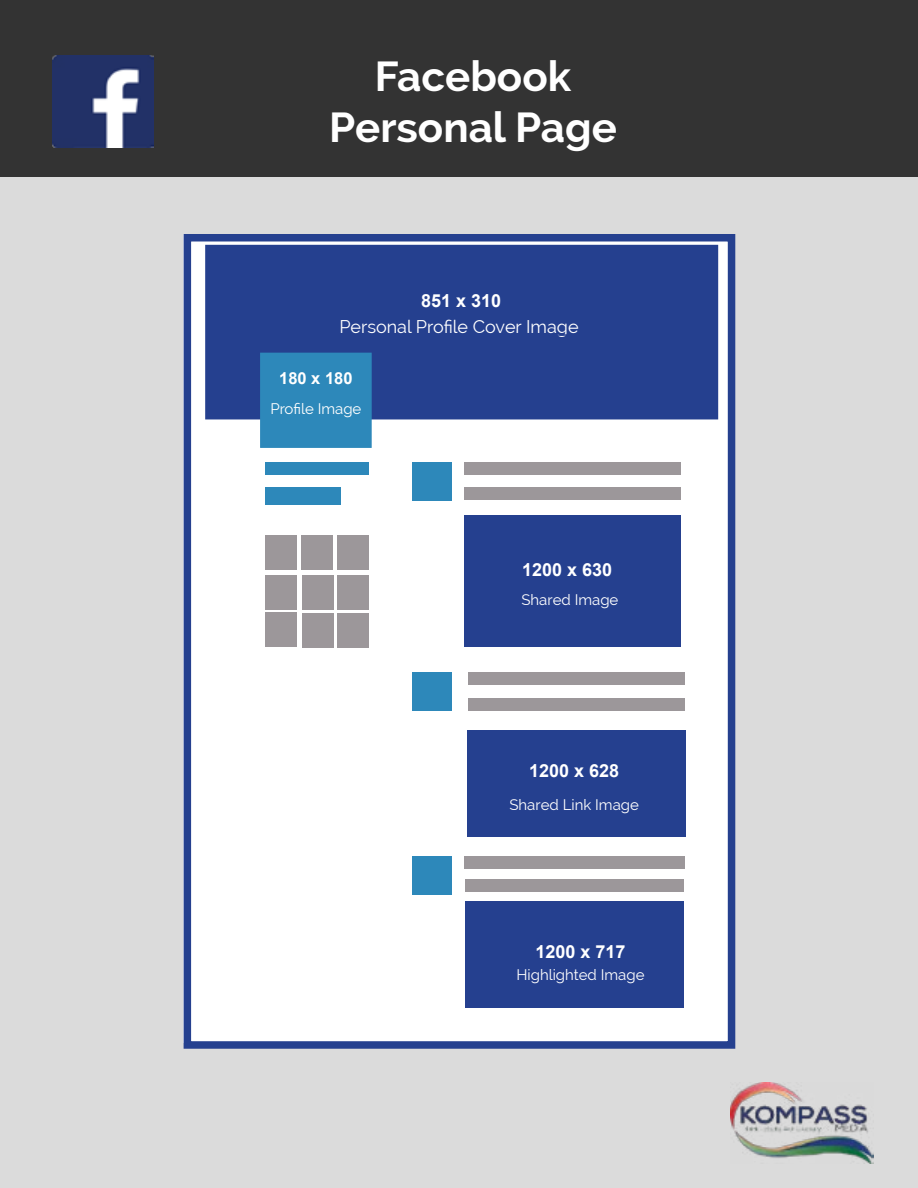
<style>
.page{position:relative;width:918px;height:1188px;background:#dbdbdb}
.page>*{position:absolute;margin:0;border:0;box-sizing:border-box;transform-origin:0 0}
.t1{font:700 42px/50.4px "Raleway";color:#fff;text-align:center}
.t2{font:700 18px "Arial";color:#fff}
.t3{font:18px "Raleway";color:#fff}
.t4{font:700 16.5px "Arial";color:#fff}
.t5{font:15px "Raleway";color:#fff}
</style>
<div class="page">
<div style="left:0;top:0;width:918px;height:177px;background:#333"></div>
<img style="left:730px;top:1082px;width:144px;height:81px">
<div style="left:184px;top:234px;width:551px;height:808px;background:#fff"></div>
<div style="left:184px;top:234px;width:551px;height:815px;border:8px solid #25408f"></div>
<div style="left:205px;top:245px;width:513px;height:174px;background:#25408f"></div>
<div style="left:260px;top:353px;width:112px;height:95px;background:#2d88ba;border:2px solid #2d88ba"></div>
<div style="left:464px;top:515px;width:216px;height:132px;background:#25408f"></div>
<div style="left:467px;top:730px;width:219px;height:106px;background:#25408f"></div>
<div style="left:466px;top:902px;width:218px;height:106px;background:#25408f"></div>
<div style="left:266px;top:462px;width:103px;height:13px;background:#2d88ba"></div>
<div style="left:464px;top:462px;width:216px;height:13px;background:#9c979a"></div>
<div style="left:266px;top:488px;width:75px;height:17px;background:#2d88ba"></div>
<div style="left:464px;top:856px;width:220px;height:13px;background:#9c979a"></div>
<div style="left:466px;top:879px;width:218px;height:13px;background:#9c979a"></div>
<div style="left:464px;top:488px;width:216px;height:12px;background:#9c979a"></div>
<div style="left:412px;top:462px;width:40px;height:38px;background:#2d88ba"></div>
<div style="left:266px;top:535px;width:31px;height:35px;background:#9c979a"></div>
<div style="left:302px;top:535px;width:31px;height:35px;background:#9c979a"></div>
<div style="left:338px;top:535px;width:31px;height:35px;background:#9c979a"></div>
<div style="left:266px;top:575px;width:31px;height:35px;background:#9c979a"></div>
<div style="left:302px;top:575px;width:31px;height:35px;background:#9c979a"></div>
<div style="left:338px;top:575px;width:31px;height:35px;background:#9c979a"></div>
<div style="left:266px;top:612px;width:31px;height:35px;background:#9c979a"></div>
<div style="left:302px;top:613px;width:31px;height:34px;background:#9c979a"></div>
<div style="left:338px;top:613px;width:31px;height:34px;background:#9c979a"></div>
<div style="left:468px;top:698px;width:216px;height:13px;background:#9c979a"></div>
<div style="left:468px;top:672px;width:216px;height:13px;background:#9c979a"></div>
<div style="left:412px;top:672px;width:40px;height:39px;background:#2d88ba"></div>
<div style="left:412px;top:856px;width:40px;height:39px;background:#2d88ba"></div>
<img style="left:52px;top:56px;width:102px;height:92px">
<h1 class="t1" style="left:329px;top:52px;width:289px">Facebook<br>Personal Page</h1>
<p class="t2" style="left:421px;top:288px;width:82px">851 x 310</p>
<p class="t3" style="left:339px;top:316px;width:241px">Personal Profile Cover Image</p>
<p class="t4" style="left:279px;top:367px;width:75px">180 x 180</p>
<p class="t5" style="left:270px;top:400px;width:93px">Profile Image</p>
<p class="t2" style="left:522px;top:558px;width:92px">1200 x 630</p>
<p class="t5" style="left:521px;top:591px;width:99px">Shared Image</p>
<p class="t2" style="left:529px;top:759px;width:92px">1200 x 628</p>
<p class="t5" style="left:509px;top:796px;width:131px">Shared Link Image</p>
<p class="t2" style="left:535px;top:939px;width:92px">1200 x 717</p>
<p class="t5" style="left:517px;top:966px;width:129px">Highlighted Image</p>
</div>
